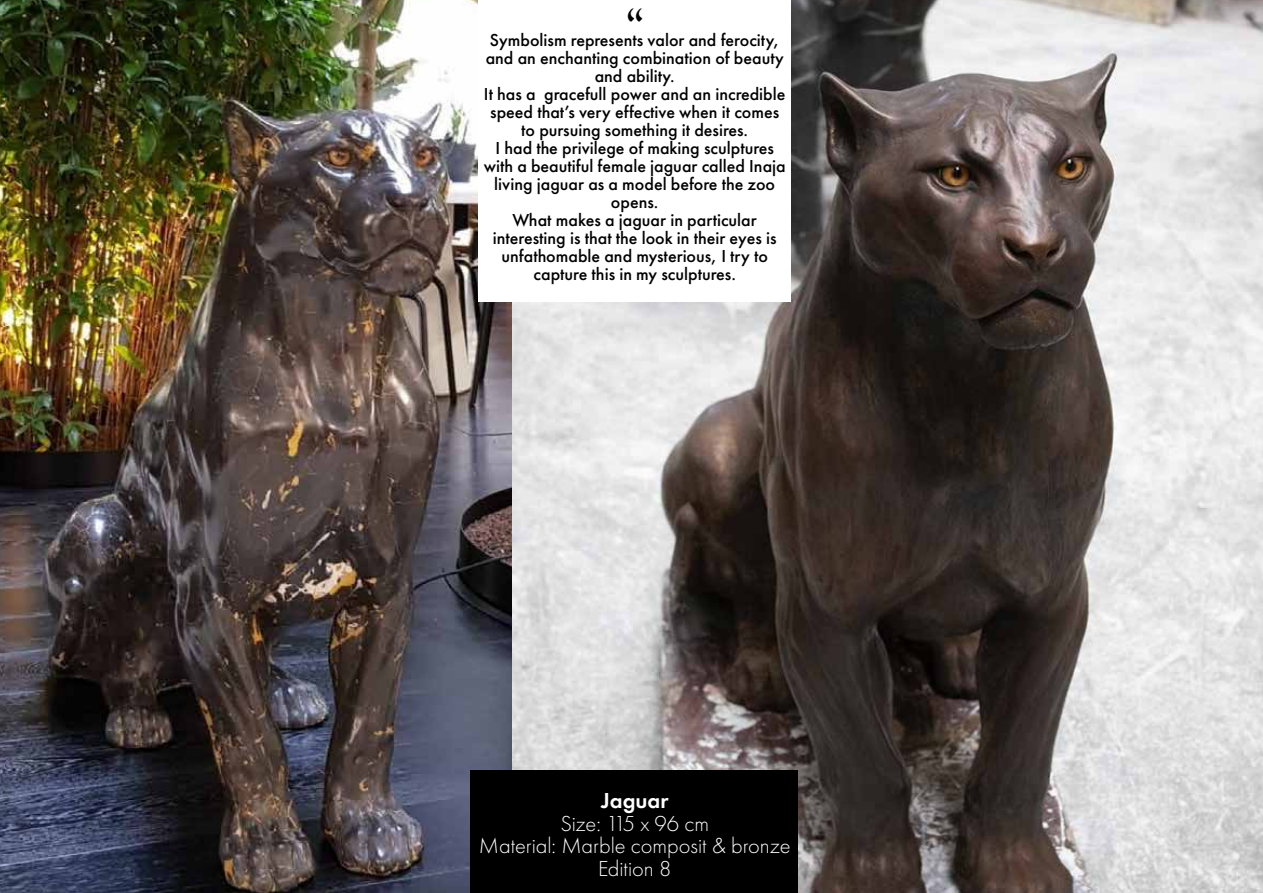
<style>
.page{position:relative;width:1263px;height:893px;background:#fff}
.page>*{position:absolute;margin:0;border:0;box-sizing:border-box;transform-origin:0 0}
.t1{font:49.5px "Goudy Old Style T";color:#000}
.t2{font:300 22.5px/22.5px "Futura PT";color:#fff;text-align:center}
.t3{font:600 22.5px "Futura PT";color:#fff}
.t4{font:500 18px/18px "Futura PT";color:#000;text-align:center}
</style>
<div class="page">
<img style="left:0;top:0;width:512px;height:893px">
<img style="left:512px;top:0;width:751px;height:893px">
<div style="left:478px;top:0;width:313px;height:301px;background:#fff"></div>
<div style="left:470px;top:771px;width:328px;height:122px;background:#000"></div>
<h1 class="t1" style="left:625px;top:1px;width:21px">“</h1>
<p class="t4" style="left:484px;top:31px;width:304px">Symbolism represents valor and ferocity, and an enchanting combination of beauty and ability.<br>It has a gracefull power and an incredible speed that’s very effective when it comes to pursuing something it desires.<br>I had the privilege of making sculptures with a beautiful female jaguar called Inaja living jaguar as a model before the zoo opens.<br>What makes a jaguar in particular interesting is that the look in their eyes is unfathomable and mysterious, I try to capture this in my sculptures.</p>
<p class="t3" style="left:601px;top:786px;width:69px">Jaguar</p>
<p class="t2" style="left:479px;top:812px;width:313px">Size: 115 x 96 cm<br>Material: Marble composit &amp; bronze<br>Edition 8</p>
</div>
